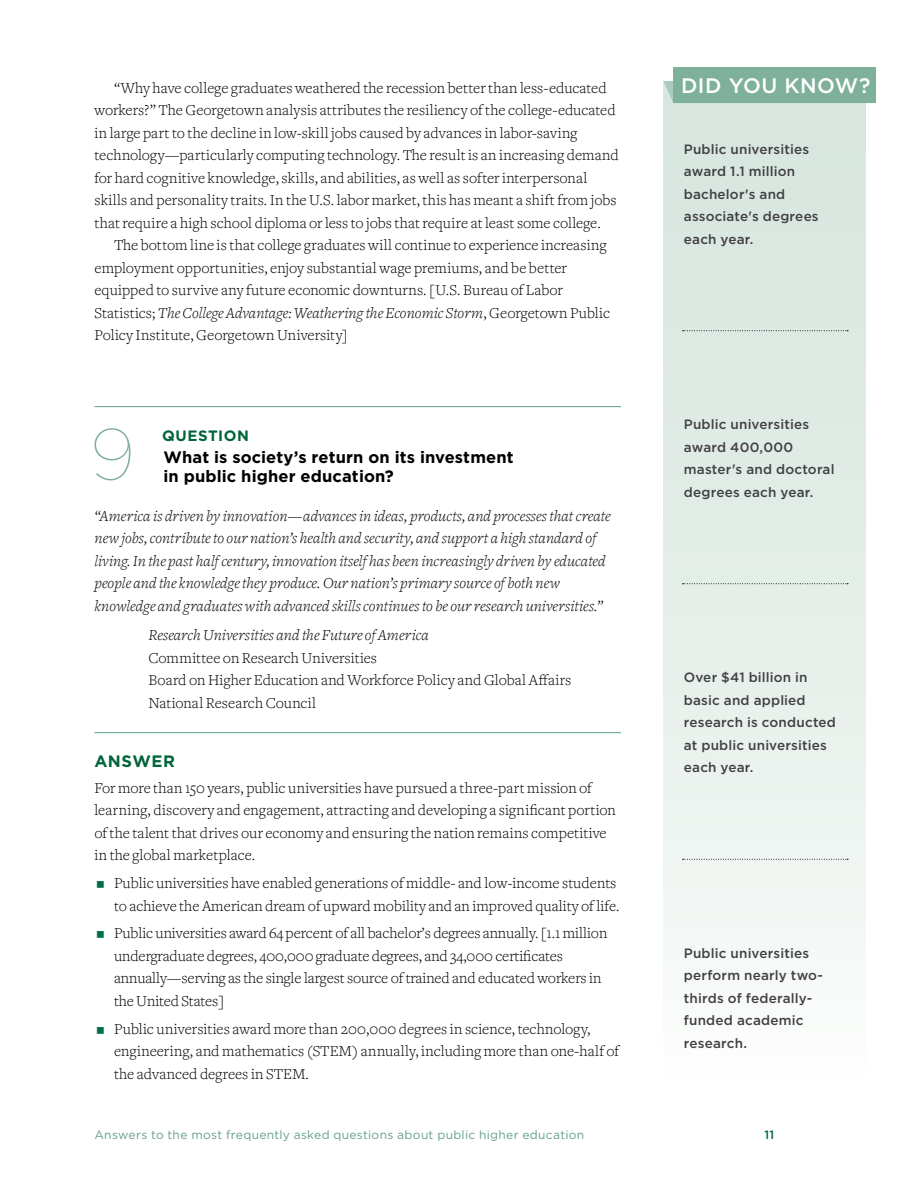
<style>
.page{position:relative;width:918px;height:1188px;background:#fff}
.page>*{position:absolute;margin:0;border:0;box-sizing:border-box;transform-origin:0 0}
.t1{font:100 72.15px "Gotham";color:#7fb09b}
.t2{font:500 21px "Gotham";color:#fff}
.t3{font:700 16.5px/19.5px "Gotham";letter-spacing:.005em;color:#000}
.t4{font:700 16.5px "Gotham";color:#00653b}
.t5{font:300 15.75px/22.5px "Freight Text";color:#000}
.t6{font:italic 300 15.75px/22.5px "Freight Text";letter-spacing:.005em;color:#000}
.t7{font:700 15px "Gotham";color:#00653b}
.t8{font:500 13.5px/22.5px "Gotham";letter-spacing:.015em;color:#414042}
.t9{font:12px "Gotham";letter-spacing:.025em;color:#64a187}
.t10{font:500 12px "Gotham";color:#00653b}
.s1{font-style:italic}
</style>
<div class="page">
<div style="left:663px;top:81px;width:203px;height:1013px;background:linear-gradient(to bottom,#d3e3db,#f9fbfa)"></div>
<svg style="left:663px;top:81px;width:11px;height:22px"></svg>
<div style="left:674px;top:68px;width:202px;height:35px;background:#7fb09b"></div>
<hr style="left:94px;top:406px;width:527px;height:1px;background:#64a187">
<hr style="left:94px;top:732px;width:527px;height:1px;background:#64a187">
<svg style="left:683px;top:330px;width:165px;height:1px"></svg>
<svg style="left:683px;top:583px;width:165px;height:1px"></svg>
<svg style="left:683px;top:859px;width:165px;height:1px"></svg>
<p class="t5" style="left:114px;top:76px;width:494px">“Why have college graduates weathered the recession better than less-educated</p>
<h2 class="t2" style="left:681px;top:74px;width:191px">Did you know?</h2>
<p class="t5" style="left:95px;top:99px;width:526px">workers?” The Georgetown analysis attributes the resiliency of the college-educated in large part to the decline in low-skill jobs caused by advances in labor-saving technology—particularly computing technology. The result is an increasing demand for hard cognitive knowledge, skills, and abilities, as well as softer interpersonal skills and personality traits. In the U.S. labor market, this has meant a shift from jobs that require a high school diploma or less to jobs that require at least some college.</p>
<p class="t5" style="left:95px;top:234px;width:517px;text-indent:19px">The bottom line is that college graduates will continue to experience increasing employment opportunities, enjoy substantial wage premiums, and be better equipped to survive any future economic downturns. [U.S. Bureau of Labor Statistics; <span class="s1">The College Advantage: Weathering the Economic Storm</span>, Georgetown Public Policy Institute, Georgetown University]</p>
<p class="t8" style="left:684px;top:137px;width:136px">Public universities award 1.1 million bachelor's and associate's degrees each year.</p>
<h1 class="t1" style="left:90px;top:415px;width:47px">9</h1>
<p class="t7" style="left:162px;top:427px;width:89px">Question</p>
<p class="t3" style="left:163px;top:447px;width:352px">What is society’s return on its investment in public higher education?</p>
<p class="t6" style="left:94px;top:505px;width:518px">“America is driven by innovation—advances in ideas, products, and processes that create new jobs, contribute to our nation’s health and security, and support a high standard of living. In the past half century, innovation itself has been increasingly driven by educated people and the knowledge they produce. Our nation’s primary source of both new knowledge and graduates with advanced skills continues to be our research universities.”</p>
<p class="t6" style="left:149px;top:624px;width:282px">Research Universities and the Future of America</p>
<p class="t5" style="left:149px;top:647px;width:424px">Committee on Research Universities<br>Board on Higher Education and Workforce Policy and Global Affairs<br>National Research Council</p>
<p class="t4" style="left:94px;top:752px;width:82px">Answer</p>
<p class="t5" style="left:94px;top:776px;width:523px">For more than 150 years, public universities have pursued a three-part mission of learning, discovery and engagement, attracting and developing a significant portion of the talent that drives our economy and ensuring the nation remains competitive in the global marketplace.</p>
<p class="t5" style="left:114px;top:872px;width:507px">Public universities have enabled generations of middle- and low-income students to achieve the American dream of upward mobility and an improved quality of life.</p>
<p class="t5" style="left:114px;top:922px;width:495px">Public universities award 64 percent of all bachelor’s degrees annually. [1.1 million undergraduate degrees, 400,000 graduate degrees, and 34,000 certificates annually—serving as the single largest source of trained and educated workers in the United States]</p>
<p class="t5" style="left:114px;top:1018px;width:507px">Public universities award more than 200,000 degrees in science, technology, engineering, and mathematics (STEM) annually, including more than one-half of the advanced degrees in STEM.</p>
<p class="t8" style="left:684px;top:413px;width:152px">Public universities award 400,000 master's and doctoral degrees each year.</p>
<p class="t8" style="left:684px;top:666px;width:154px">Over $41 billion in basic and applied research is conducted at public universities each year.</p>
<p class="t8" style="left:684px;top:941px;width:141px">Public universities perform nearly two&shy;thirds of federally&shy;funded academic research.</p>
<p class="t9" style="left:94px;top:1129px;width:491px">Answers to the most frequently asked questions about public higher education</p>
<p class="t10" style="left:765px;top:1128px;width:11px">11</p>
</div>
